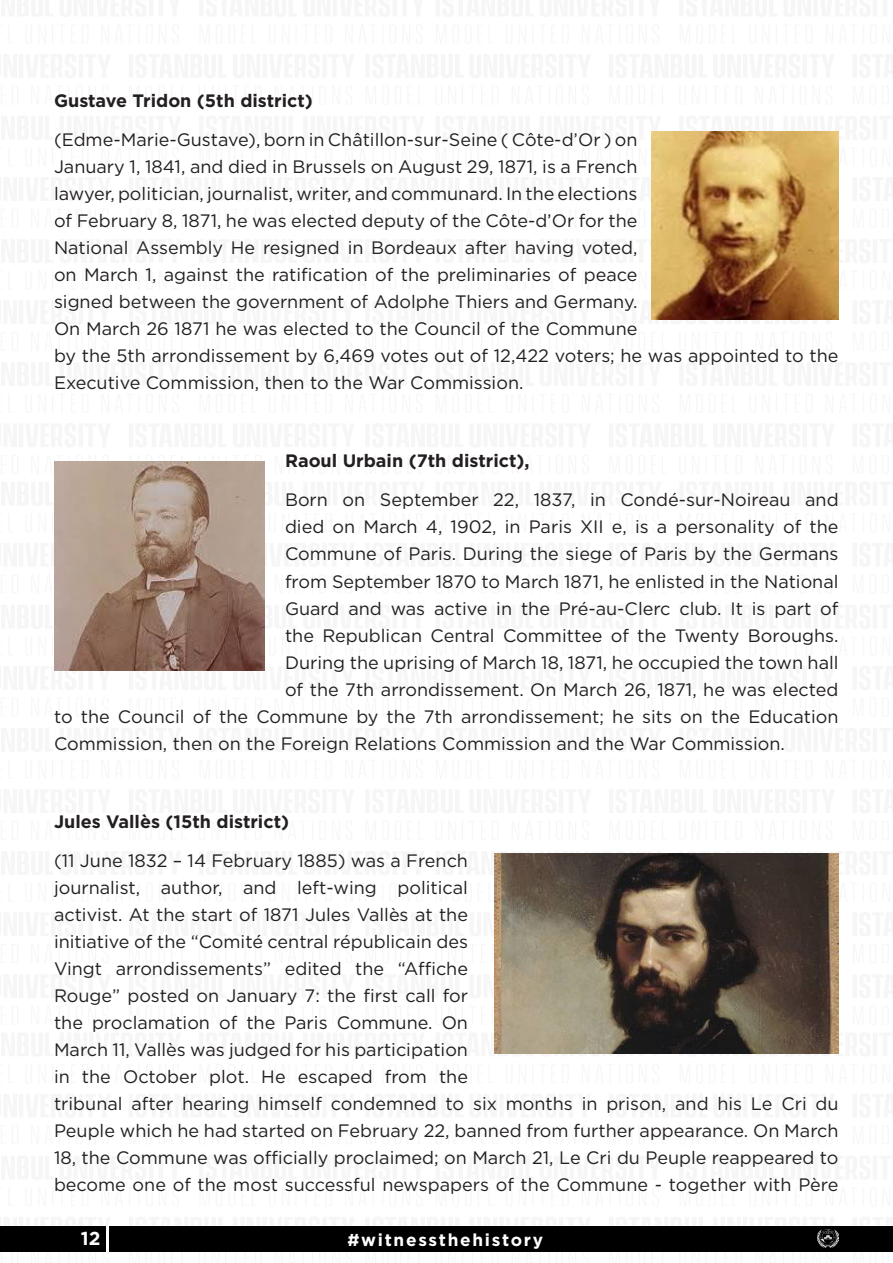
<style>
.page{position:relative;width:893px;height:1263px;background:#fff}
.page>*{position:absolute;margin:0;border:0;box-sizing:border-box;transform-origin:0 0}
.t1{font:700 18.75px "Gotham";color:#fff}
.t2{font:18px/27px "Gotham";color:#231f20}
.t3{font:700 18px "Gotham";color:#231f20}
.t4{font:700 17.25px "Gotham";letter-spacing:.1em;color:#fff}
</style>
<div class="page">
<div style="left:110px;top:1226px;width:783px;height:25px;background:#000"></div>
<div style="left:0;top:1226px;width:106px;height:25px;background:#000"></div>
<img style="left:817px;top:1230px;width:22px;height:17px">
<img style="left:54px;top:461px;width:211px;height:210px">
<img style="left:495px;top:853px;width:344px;height:200px">
<img style="left:652px;top:132px;width:187px;height:187px">
<p class="t3" style="left:54px;top:89px;width:260px">Gustave Tridon (5th district)</p>
<p class="t2" style="left:54px;top:126px;width:786px">(Edme-Marie-Gustave), born in Châtillon-sur-Seine ( Côte-d’Or ) on<br>January 1, 1841, and died in Brussels on August 29, 1871, is a French<br>lawyer, politician, journalist, writer, and communard. In the elections<br>of February 8, 1871, he was elected deputy of the Côte-d’Or for the<br>National Assembly He resigned in Bordeaux after having voted,<br>on March 1, against the ratification of the preliminaries of peace<br>signed between the government of Adolphe Thiers and Germany.<br>On March 26 1871 he was elected to the Council of the Commune<br>by the 5th arrondissement by 6,469 votes out of 12,422 voters; he was appointed to the Executive Commission, then to the War Commission.</p>
<p class="t3" style="left:285px;top:449px;width:246px">Raoul Urbain (7th district),</p>
<p class="t2" style="left:285px;top:486px;width:555px">Born on September 22, 1837, in Condé-sur-Noireau and</p>
<p class="t2" style="left:285px;top:513px;width:555px">died on March 4, 1902, in Paris XII e, is a personality of the</p>
<p class="t2" style="left:285px;top:540px;width:555px">Commune of Paris. During the siege of Paris by the Germans</p>
<p class="t2" style="left:285px;top:567px;width:555px">from September 1870 to March 1871, he enlisted in the National</p>
<p class="t2" style="left:285px;top:594px;width:555px">Guard and was active in the Pré-au-Clerc club. It is part of</p>
<p class="t2" style="left:285px;top:621px;width:555px">the Republican Central Committee of the Twenty Boroughs.</p>
<p class="t2" style="left:285px;top:648px;width:555px">During the uprising of March 18, 1871, he occupied the town hall</p>
<p class="t2" style="left:285px;top:675px;width:555px">of the 7th arrondissement. On March 26, 1871, he was elected</p>
<p class="t2" style="left:54px;top:702px;width:786px">to the Council of the Commune by the 7th arrondissement; he sits on the Education</p>
<p class="t2" style="left:54px;top:729px;width:732px">Commission, then on the Foreign Relations Commission and the War Commission.</p>
<p class="t3" style="left:54px;top:809px;width:237px">Jules Vallès (15th district)</p>
<p class="t2" style="left:54px;top:846px;width:786px">(11 June 1832 – 14 February 1885) was a French<br>journalist, author, and left-wing political<br>activist. At the start of 1871 Jules Vallès at the<br>initiative of the “Comité central républicain des<br>Vingt arrondissements” edited the “Affiche<br>Rouge” posted on January 7: the first call for<br>the proclamation of the Paris Commune. On<br>March 11, Vallès was judged for his participation<br>in the October plot. He escaped from the<br>tribunal after hearing himself condemned to six months in prison, and his Le Cri du Peuple which he had started on February 22, banned from further appearance. On March 18, the Commune was officially proclaimed; on March 21, Le Cri du Peuple reappeared to become one of the most successful newspapers of the Commune - together with Père</p>
<p class="t1" style="left:81px;top:1226px;width:21px">12</p>
<p class="t4" style="left:347px;top:1228px;width:197px">#witnessthehistory</p>
</div>
